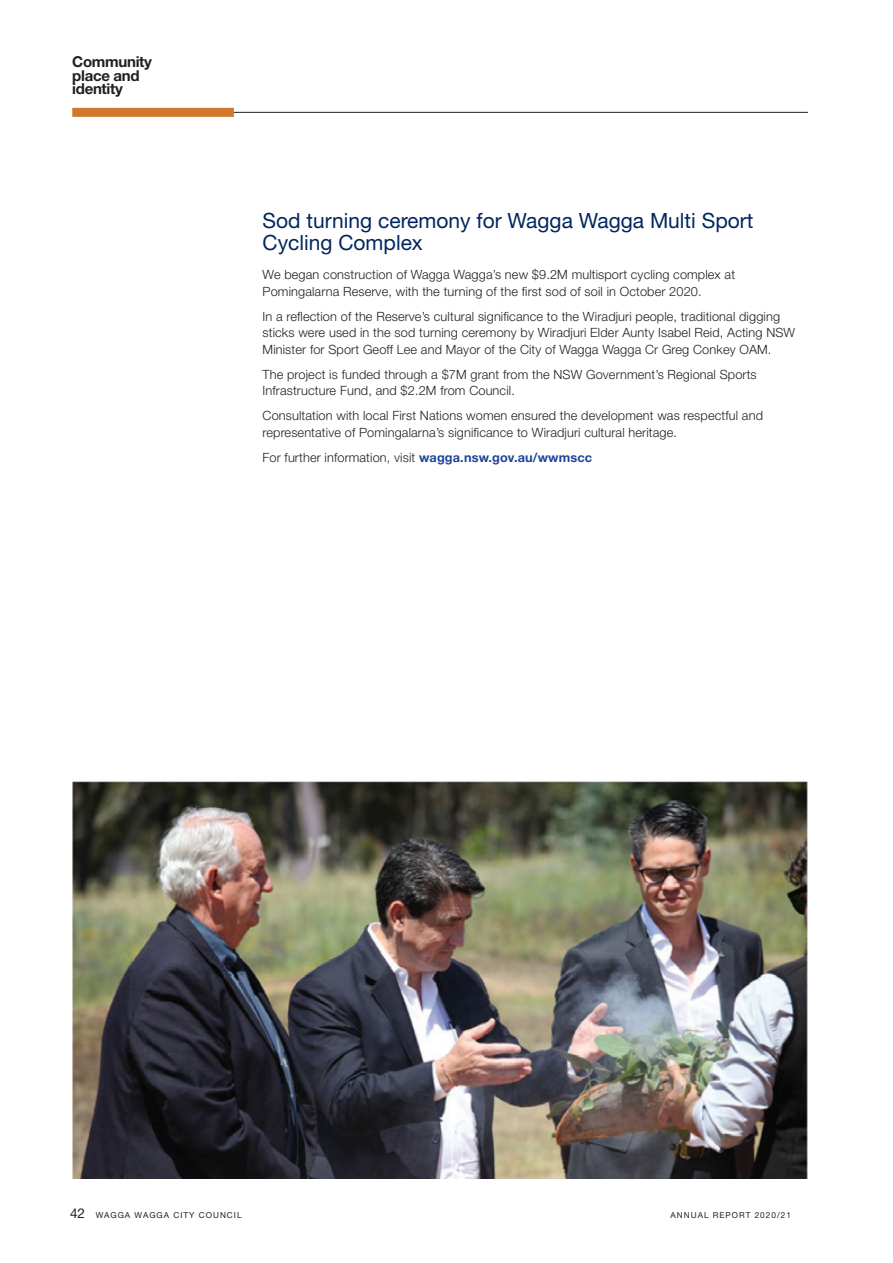
<style>
.page{position:relative;width:893px;height:1263px;background:#fff}
.page>*{position:absolute;margin:0;border:0;box-sizing:border-box;transform-origin:0 0}
.t1{font:21px/22.5px "Helvetica Neue LT Std";color:#00265e}
.t2{font:700 15px/13.5px "Helvetica Neue LT Std";letter-spacing:-.02em;color:#231f20}
.t3{font:300 12.75px/16.5px "Helvetica Neue LT Std";letter-spacing:.01em;color:#231f20}
.t4{font:8.25px "Helvetica Neue LT Std";letter-spacing:.12em;color:#231f20}
.s1{font-weight:700;color:#1d449b}
.s2{font-size:13.5px}
</style>
<div class="page">
<hr style="left:88px;top:112px;width:720px;height:1px;background:#231f20">
<div style="left:72px;top:108px;width:162px;height:9px;background:#d0782b"></div>
<img style="left:72px;top:782px;width:736px;height:396px">
<p class="t2" style="left:72px;top:55px;width:81px">Community place and identity</p>
<h1 class="t1" style="left:263px;top:208px;width:492px">Sod turning ceremony for Wagga Wagga Multi Sport<br>Cycling Complex</h1>
<p class="t3" style="left:263px;top:266px;width:474px">We began construction of Wagga Wagga’s new $9.2M multisport cycling complex at<br>Pomingalarna Reserve, with the turning of the first sod of soil in October 2020.</p>
<p class="t3" style="left:263px;top:308px;width:534px">In a reflection of the Reserve’s cultural significance to the Wiradjuri people, traditional digging sticks were used in the sod turning ceremony by Wiradjuri Elder Aunty Isabel Reid, Acting NSW<br>Minister for Sport Geoff Lee and Mayor of the City of Wagga Wagga Cr Greg Conkey OAM.</p>
<p class="t3" style="left:263px;top:366px;width:496px">The project is funded through a $7M grant from the NSW Government’s Regional Sports<br>Infrastructure Fund, and $2.2M from Council.</p>
<p class="t3" style="left:263px;top:407px;width:502px">Consultation with local First Nations women ensured the development was respectful and representative of Pomingalarna’s significance to Wiradjuri cultural heritage.</p>
<p class="t3" style="left:263px;top:449px;width:331px">For further information, visit <span class="s1">wagga.nsw.gov.au/wwmscc</span></p>
<p class="t4" style="left:70px;top:1210px;width:173px"><span class="s2">42</span> WAGGA WAGGA CITY COUNCIL</p>
<p class="t4" style="left:671px;top:1210px;width:122px">ANNUAL REPORT 2020/21</p>
</div>
